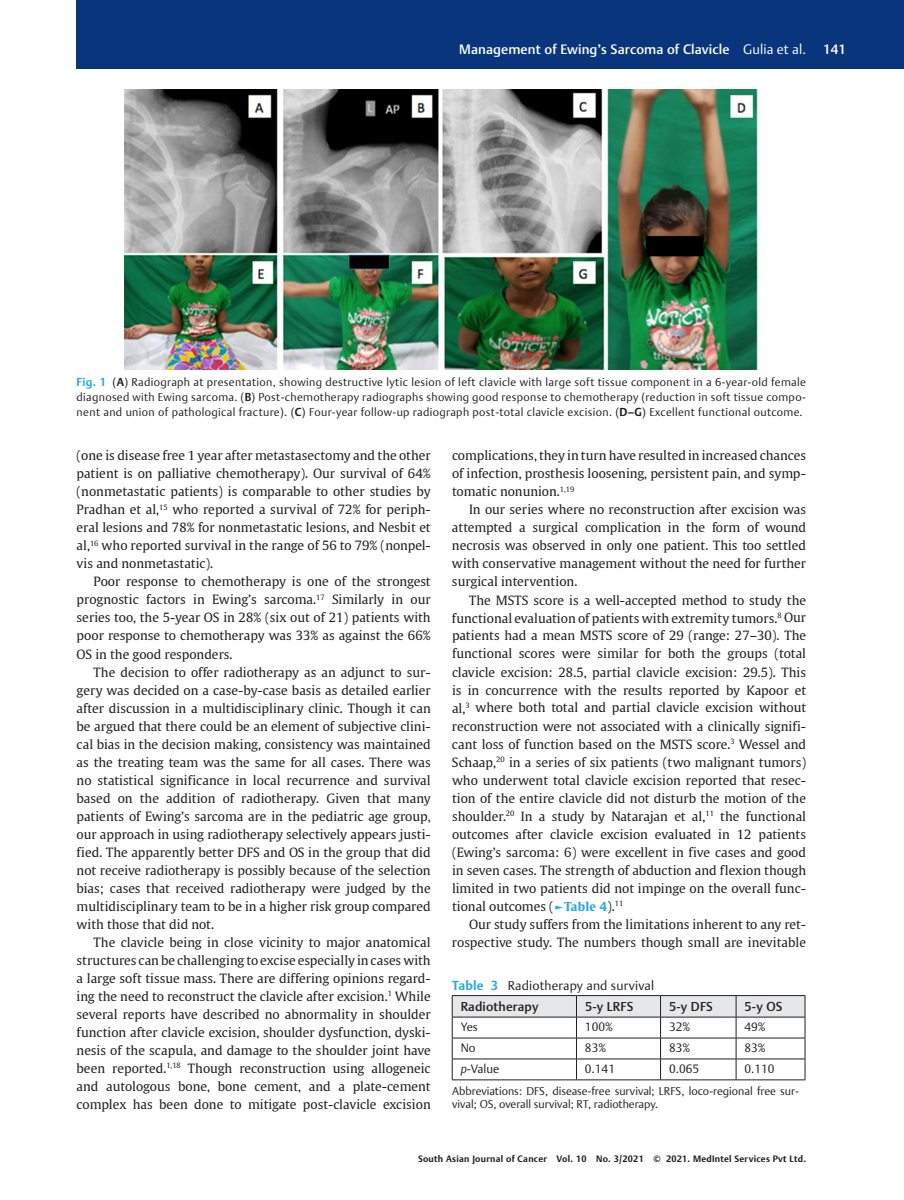
<style>
.page{position:relative;width:904px;height:1200px;background:#fff}
.page>*{position:absolute;margin:0;border:0;box-sizing:border-box;transform-origin:0 0}
.t1{font:500 13.5px "Thieme Argo 2011";letter-spacing:.01em;color:#fff}
.t2{font:12.75px/18px "Thieme Gulliver 2011";color:#231f20;text-align:justify}
.t3{font:300 12.75px/20.9px "Thieme Argo 2011";letter-spacing:.015em;color:#231f20}
.t4{font:500 12.75px "Thieme Argo 2011";letter-spacing:.01em;color:#231f20}
.t5{font:300 12px "Thieme Argo 2011";color:#231f20}
.t6{font:300 11.25px/15px "Thieme Argo 2011";color:#231f20;text-align:justify}
.t7{font:700 9px "Thieme Argo 2011";letter-spacing:.03em;color:#231f20}
.s1{font-weight:300}
.s2{font-weight:700;color:#2baae1}
.s3{font-weight:700}
.s4{font-weight:700;font-size:12.15px;color:#2baae1}
.s5{font-weight:500}
.s6{font-style:italic}
</style>
<div class="page">
<div style="left:77px;top:0;width:826px;height:68px;background:#08357c"></div>
<img style="left:124px;top:89px;width:634px;height:280px">
<hr style="left:452px;top:995px;width:124px;height:1px;background:#231f20">
<hr style="left:576px;top:995px;width:84px;height:1px;background:#231f20">
<hr style="left:660px;top:995px;width:75px;height:1px;background:#231f20">
<hr style="left:735px;top:995px;width:69px;height:1px;background:#231f20">
<hr style="left:576px;top:1080px;width:84px;height:1px;background:#231f20">
<hr style="left:660px;top:1080px;width:75px;height:1px;background:#231f20">
<svg style="left:452px;top:996px;width:353px;height:84px"></svg>
<hr style="left:735px;top:1080px;width:69px;height:1px;background:#231f20">
<hr style="left:452px;top:1080px;width:124px;height:1px;background:#231f20">
<p class="t1" style="left:459px;top:41px;width:348px">Management of Ewing’s Sarcoma of Clavicle <span class="s1">Gulia et al.</span></p>
<p class="t1" style="left:822px;top:41px;width:25px">141</p>
<p class="t6" style="left:77px;top:375px;width:730px"><span class="s2">Fig. 1</span> (<span class="s3">A</span>) Radiograph at presentation, showing destructive lytic lesion of left clavicle with large soft tissue component in a 6-year-old female diagnosed with Ewing sarcoma. (<span class="s3">B</span>) Post-chemotherapy radiographs showing good response to chemotherapy (reduction in soft tissue compo&shy;nent and union of pathological fracture). (<span class="s3">C</span>) Four-year follow-up radiograph post-total clavicle excision. (<span class="s3">D–G</span>) Excellent functional outcome.</p>
<p class="t2" style="left:77px;top:446px;width:355px">(one is disease free 1 year after metastasectomy and the other patient is on palliative chemotherapy). Our survival of 64% (nonmetastatic patients) is comparable to other studies by Pradhan et al,<sup>15</sup> who reported a survival of 72% for periph&shy;eral lesions and 78% for nonmetastatic lesions, and Nesbit et al,<sup>16</sup> who reported survival in the range of 56 to 79% (nonpel&shy;vis and nonmetastatic).</p>
<p class="t2" style="left:77px;top:572px;width:355px;text-indent:17px">Poor response to chemotherapy is one of the strongest prognostic factors in Ewing’s sarcoma.<sup>17</sup> Similarly in our series too, the 5-year OS in 28% (six out of 21) patients with poor response to chemotherapy was 33% as against the 66% OS in the good responders.</p>
<p class="t2" style="left:77px;top:662px;width:355px;text-indent:17px">The decision to offer radiotherapy as an adjunct to sur&shy;gery was decided on a case-by-case basis as detailed earlier after discussion in a multidisciplinary clinic. Though it can be argued that there could be an element of subjective clini&shy;cal bias in the decision making, consistency was maintained as the treating team was the same for all cases. There was no statistical significance in local recurrence and survival based on the addition of radiotherapy. Given that many patients of Ewing’s sarcoma are in the pediatric age group, our approach in using radiotherapy selectively appears justi&shy;fied. The apparently better DFS and OS in the group that did not receive radiotherapy is possibly because of the selection bias; cases that received radiotherapy were judged by the multidisciplinary team to be in a higher risk group compared with those that did not.</p>
<p class="t2" style="left:77px;top:932px;width:355px;text-indent:17px">The clavicle being in close vicinity to major anatomical structures can be challenging to excise especially in cases with a large soft tissue mass. There are differing opinions regard&shy;ing the need to reconstruct the clavicle after excision.<sup>1</sup> While several reports have described no abnormality in shoulder function after clavicle excision, shoulder dysfunction, dyski&shy;nesis of the scapula, and damage to the shoulder joint have been reported.<sup>1,18</sup> Though reconstruction using allogeneic and autologous bone, bone cement, and a plate-cement complex has been done to mitigate post-clavicle excision</p>
<p class="t2" style="left:452px;top:446px;width:355px">complications, they in turn have resulted in increased chances of infection, prosthesis loosening, persistent pain, and symp&shy;tomatic nonunion.<sup>1,19</sup></p>
<p class="t2" style="left:452px;top:500px;width:355px;text-indent:17px">In our series where no reconstruction after excision was attempted a surgical complication in the form of wound necrosis was observed in only one patient. This too settled with conservative management without the need for further surgical intervention.</p>
<p class="t2" style="left:452px;top:590px;width:355px;text-indent:17px">The MSTS score is a well-accepted method to study the functional evaluation of patients with extremity tumors.<sup>8</sup> Our patients had a mean MSTS score of 29 (range: 27–30). The functional scores were similar for both the groups (total clavicle excision: 28.5, partial clavicle excision: 29.5). This is in concurrence with the results reported by Kapoor et al,<sup>3</sup> where both total and partial clavicle excision without reconstruction were not associated with a clinically signifi&shy;cant loss of function based on the MSTS score.<sup>3</sup> Wessel and Schaap,<sup>20</sup> in a series of six patients (two malignant tumors) who underwent total clavicle excision reported that resec&shy;tion of the entire clavicle did not disturb the motion of the shoulder.<sup>20</sup> In a study by Natarajan et al,<sup>11</sup> the functional outcomes after clavicle excision evaluated in 12 patients (Ewing’s sarcoma: 6) were excellent in five cases and good in seven cases. The strength of abduction and flexion though limited in two patients did not impinge on the overall func&shy;tional outcomes (<span class="s4">►Table 4</span>).<sup>11</sup></p>
<p class="t2" style="left:452px;top:914px;width:355px;text-align:right">Our study suffers from the limitations inherent to any ret&shy;rospective study. The numbers though small are inevitable</p>
<p class="t3" style="left:460px;top:974px;width:195px;text-indent:-9px"><span class="s2">Table 3</span> Radiotherapy and survival<br><span class="s5">Radiotherapy</span></p>
<p class="t4" style="left:584px;top:997px;width:50px">5-y LRFS</p>
<p class="t4" style="left:668px;top:997px;width:45px">5-y DFS</p>
<p class="t4" style="left:744px;top:997px;width:39px">5-y OS</p>
<p class="t5" style="left:460px;top:1019px;width:19px">Yes</p>
<p class="t5" style="left:584px;top:1019px;width:29px">100%</p>
<p class="t5" style="left:668px;top:1019px;width:23px">32%</p>
<p class="t5" style="left:744px;top:1019px;width:23px">49%</p>
<p class="t5" style="left:460px;top:1040px;width:16px">No</p>
<p class="t5" style="left:584px;top:1040px;width:23px">83%</p>
<p class="t5" style="left:668px;top:1040px;width:23px">83%</p>
<p class="t5" style="left:744px;top:1040px;width:23px">83%</p>
<p class="t5" style="left:460px;top:1061px;width:40px"><span class="s6">p</span>-Value</p>
<p class="t5" style="left:584px;top:1061px;width:32px">0.141</p>
<p class="t5" style="left:668px;top:1061px;width:32px">0.065</p>
<p class="t5" style="left:744px;top:1061px;width:32px">0.110</p>
<p class="t6" style="left:452px;top:1084px;width:348px;line-height:13.5px">Abbreviations: DFS, disease-free survival; LRFS, loco-regional free sur&shy;vival; OS, overall survival; RT, radiotherapy.</p>
<p class="t7" style="left:418px;top:1153px;width:389px">South Asian Journal of Cancer Vol. 10 No. 3/2021 © 2021. MedIntel Services Pvt Ltd.</p>
</div>
